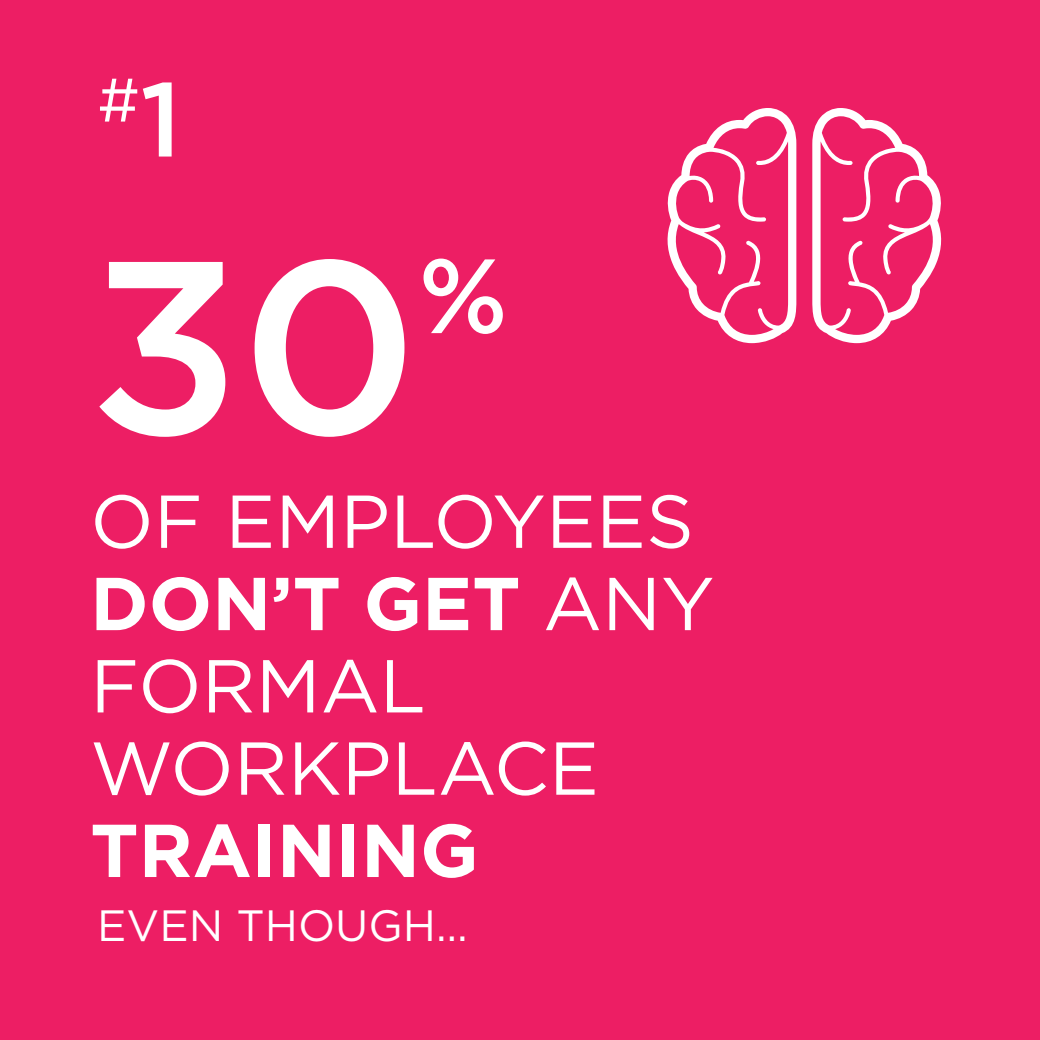
<style>
.page{position:relative;width:1040px;height:1040px;background:#ed1e64}
.page>*{position:absolute;margin:0;border:0;box-sizing:border-box;transform-origin:0 0}
.t1{font:500 245.53px "Gotham";color:#fff}
.t2{font:500 105.17px "Gotham";color:#fff}
.t3{font:74.73px/82.2px "Gotham";color:#fff}
.t4{font:700 74.73px "Gotham";color:#fff}
.t5{font:61.25px "Gotham";color:#fff}
.t6{font:43.75px "Gotham";color:#fff}
.s1{font-weight:500;font-size:105px}
.s2{font-weight:700}
</style>
<div class="page">
<svg style="left:667px;top:108px;width:129px;height:235px"></svg>
<svg style="left:812px;top:108px;width:130px;height:235px"></svg>
<p class="t5" style="left:97px;top:61px;width:86px">#<span class="s1">1</span></p>
<h1 class="t1" style="left:89px;top:186px;width:331px">30</h1>
<h2 class="t2" style="left:418px;top:227px;width:91px">%</h2>
<p class="t3" style="left:90px;top:478px;width:626px">OF EMPLOYEES<br><span class="s2">DON’T GET</span> ANY<br>FORMAL<br>WORKPLACE</p>
<p class="t4" style="left:90px;top:801px;width:390px">TRAINING</p>
<p class="t6" style="left:97px;top:897px;width:372px">EVEN THOUGH…</p>
</div>
